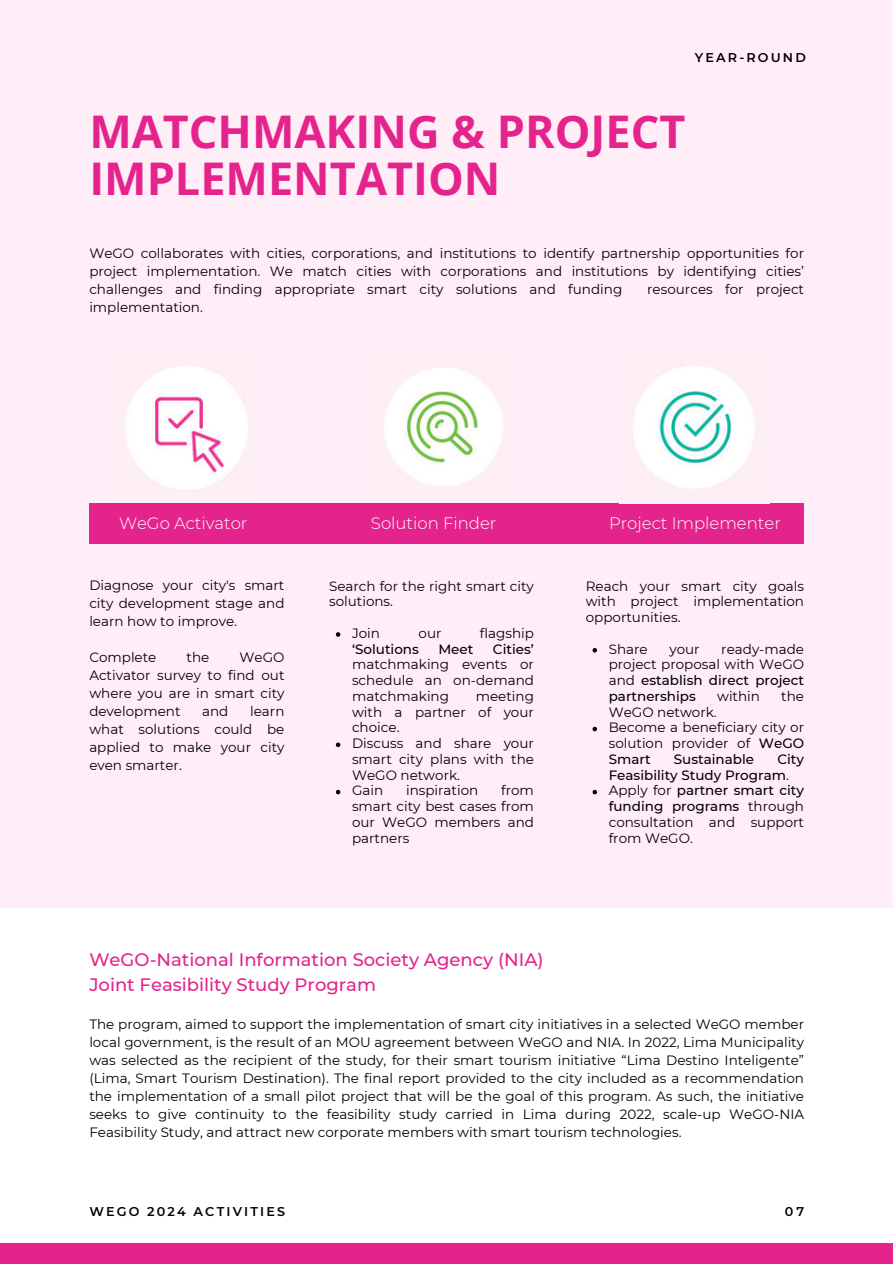
<style>
.page{position:relative;width:893px;height:1264px;background:#fff}
.page>*{position:absolute;margin:0;border:0;box-sizing:border-box;transform-origin:0 0}
.t1{font:700 45px/47.2px "Open Sans";color:#e4248c}
.t2{font:500 18px/24.8px "Montserrat";color:#e4248c}
.t3{font:300 16.5px "Montserrat";color:#fff}
.t4{font:13.5px/15.8px "Montserrat";color:#000;text-align:justify}
.t5{font:500 13.5px/15.8px "Montserrat";color:#000}
.t6{font:600 12.75px "Montserrat";letter-spacing:.17em;color:#000}
.s1{font-weight:500}
.s2{font-weight:400}
</style>
<div class="page">
<div style="left:0;top:1243px;width:892px;height:20px;background:#e4248c"></div>
<div style="left:0;top:0;width:892px;height:907px;background:#ffeef7"></div>
<div style="left:89px;top:503px;width:715px;height:40px;background:#e4248c"></div>
<img style="left:126px;top:366px;width:122px;height:123px">
<img style="left:385px;top:368px;width:118px;height:118px">
<img style="left:633px;top:366px;width:121px;height:122px">
<svg style="left:336px;top:632px;width:4px;height:4px"></svg>
<svg style="left:336px;top:742px;width:4px;height:5px"></svg>
<svg style="left:336px;top:789px;width:4px;height:5px"></svg>
<svg style="left:592px;top:648px;width:5px;height:4px"></svg>
<svg style="left:592px;top:726px;width:5px;height:5px"></svg>
<svg style="left:592px;top:789px;width:5px;height:5px"></svg>
<p class="t6" style="left:695px;top:48px;width:112px">YEAR-ROUND</p>
<h1 class="t1" style="left:89px;top:106px;width:597px">MATCHMAKING &amp; PROJECT<br>IMPLEMENTATION</h1>
<p class="t4" style="left:89px;top:244px;width:716px;line-height:18px">WeGO collaborates with cities, corporations, and institutions to identify partnership opportunities for project implementation. We match cities with corporations and institutions by identifying cities’ challenges and finding appropriate smart city solutions and funding</p>
<p class="t4" style="left:647px;top:281px;width:158px">resources for project</p>
<p class="t4" style="left:89px;top:299px;width:115px">implementation.</p>
<p class="t3" style="left:119px;top:511px;width:130px">WeGo Activator</p>
<p class="t3" style="left:609px;top:511px;width:173px">Project Implementer</p>
<p class="t3" style="left:371px;top:511px;width:127px">Solution Finder</p>
<p class="t4" style="left:89px;top:576px;width:197px;line-height:18px">Diagnose your city's smart city development stage and learn how to improve.</p>
<p class="t4" style="left:89px;top:649px;width:69px">Complete</p>
<p class="t4" style="left:186px;top:649px;width:24px">the</p>
<p class="t4" style="left:89px;top:648px;width:197px;line-height:18px;text-indent:150px">WeGO Activator survey to find out where you are in smart city development</p>
<p class="t4" style="left:89px;top:702px;width:197px;line-height:18px;text-indent:161px">learn what solutions could be applied to make your city even smarter.</p>
<p class="t4" style="left:202px;top:703px;width:28px">and</p>
<p class="t4" style="left:329px;top:577px;width:206px">Search for the right smart city solutions.</p>
<p class="t4" style="left:352px;top:624px;width:29px">Join</p>
<p class="t4" style="left:418px;top:624px;width:24px">our</p>
<p class="t4" style="left:480px;top:624px;width:55px">flagship</p>
<p class="t5" style="left:352px;top:640px;width:68px">‘Solutions</p>
<p class="t5" style="left:438px;top:640px;width:37px">Meet</p>
<p class="t5" style="left:493px;top:640px;width:42px">Cities’</p>
<p class="t4" style="left:352px;top:656px;width:183px">matchmaking events or schedule an on-demand matchmaking</p>
<p class="t4" style="left:352px;top:687px;width:183px;text-align:left;text-indent:124px">meeting with a partner of your choice.<br>Discuss and share your smart city plans with the<br>WeGO network.<br>Gain</p>
<p class="t4" style="left:352px;top:782px;width:183px;text-indent:149px">from smart city best cases from our WeGO members and partners</p>
<p class="t4" style="left:406px;top:782px;width:74px">inspiration</p>
<p class="t4" style="left:585px;top:577px;width:220px">Reach your smart city goals with project implementation opportunities.</p>
<p class="t4" style="left:608px;top:640px;width:40px">Share</p>
<p class="t4" style="left:669px;top:640px;width:32px">your</p>
<p class="t4" style="left:608px;top:640px;width:197px;text-indent:112px">ready-made project proposal with WeGO and <span class="s1">establish direct project partnerships</span></p>
<p class="t4" style="left:717px;top:687px;width:44px">within</p>
<p class="t4" style="left:781px;top:687px;width:24px">the</p>
<p class="t4" style="left:608px;top:703px;width:197px;text-align:left">WeGO network.<br>Become a beneficiary city or solution provider of <span class="s1">WeGO<br>Smart</span></p>
<p class="t5" style="left:608px;top:750px;width:197px;text-indent:169px">City<br>Feasibility Study Program<span class="s2">.<br>Apply for</span> partner smart city funding programs <span class="s2">through consultation and support from WeGO.</span></p>
<p class="t5" style="left:673px;top:750px;width:82px">Sustainable</p>
<h2 class="t2" style="left:89px;top:946px;width:456px">WeGO-National Information Society Agency (NIA)<br>Joint Feasibility Study Program</h2>
<p class="t4" style="left:89px;top:1014px;width:716px;line-height:18px">The program, aimed to support the implementation of smart city initiatives in a selected WeGO member local government, is the result of an MOU agreement between WeGO and NIA. In 2022, Lima Municipality was selected as the recipient of the study, for their smart tourism initiative “Lima Destino Inteligente” (Lima, Smart Tourism Destination). The final report provided to the city included as a recommendation the implementation of a small pilot project that will be the goal of this program. As such, the initiative seeks to give continuity to the feasibility study carried in Lima during 2022, scale-up WeGO-NIA Feasibility Study, and attract new corporate members with smart tourism technologies.</p>
<p class="t6" style="left:89px;top:1202px;width:197px">WEGO 2024 ACTIVITIES</p>
<p class="t6" style="left:784px;top:1202px;width:21px">07</p>
</div>
